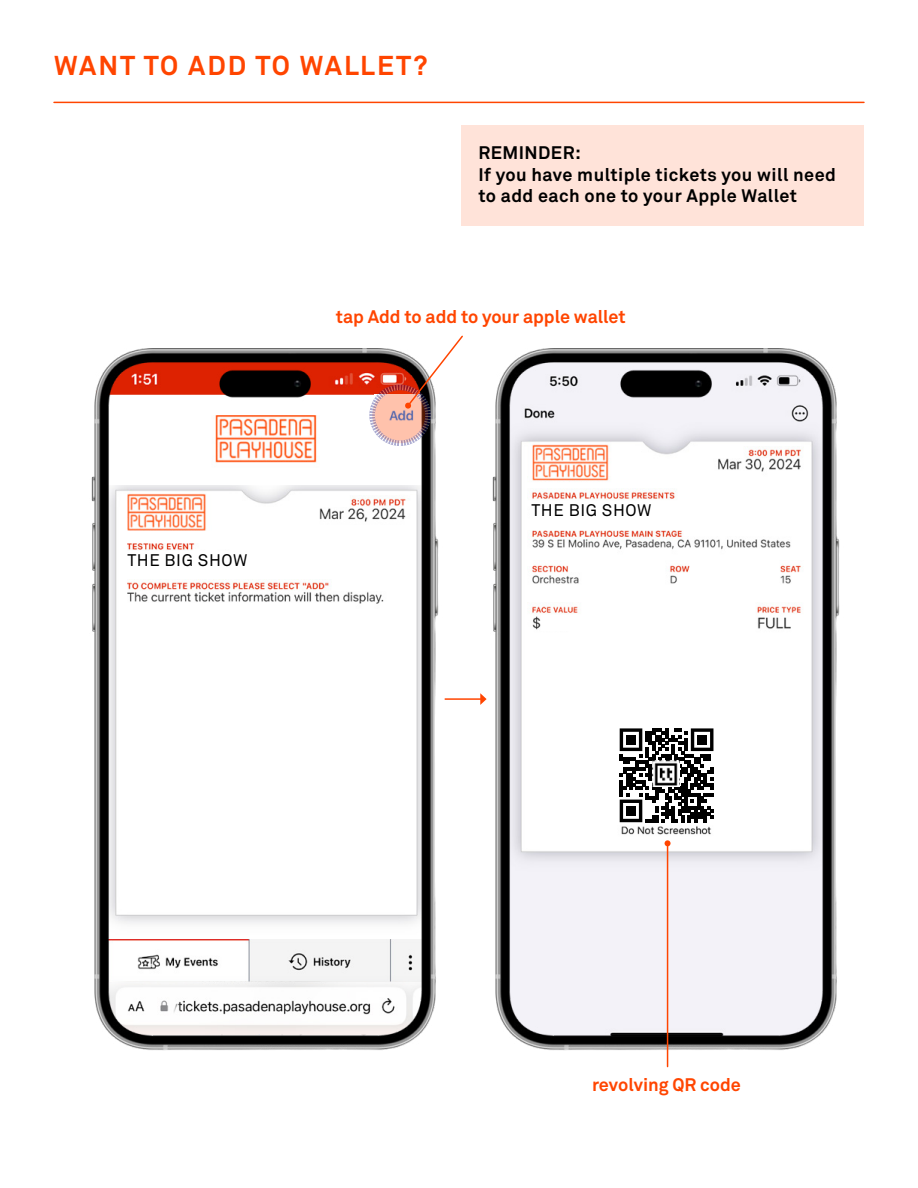
<style>
.page{position:relative;width:918px;height:1188px;background:#fff}
.page>*{position:absolute;margin:0;border:0;box-sizing:border-box;transform-origin:0 0}
.t1{font:700 27px "Akkurat Std";letter-spacing:.075em;color:#ff4500}
.t2{font:700 18px/21.6px "Akkurat Std";letter-spacing:.025em;color:#000}
.t3{font:700 18px "Akkurat Std";color:#ff4500}
.t4{font:16.65px "Akkurat Std";letter-spacing:.035em;color:#000}
</style>
<div class="page">
<div style="left:461px;top:125px;width:403px;height:101px;background:#ffe3d9"></div>
<hr style="left:54px;top:102px;width:810px;height:1px;background:#ff4500">
<img style="left:91px;top:348px;width:347px;height:703px">
<div style="left:126px;top:551px;width:117px;height:22px;background:#fff"></div>
<img style="left:438px;top:348px;width:402px;height:720px">
<div style="left:613px;top:722px;width:107px;height:103px;background:#fff"></div>
<svg style="left:620px;top:728px;width:93px;height:94px"></svg>
<div style="left:626px;top:735px;width:10px;height:10px;background:#000"></div>
<div style="left:697px;top:735px;width:10px;height:10px;background:#000"></div>
<div style="left:626px;top:806px;width:10px;height:10px;background:#000"></div>
<img style="left:653px;top:761px;width:26px;height:26px">
<div style="left:530px;top:502px;width:117px;height:21px;background:#fff"></div>
<div style="left:541px;top:615px;width:41px;height:16px;background:#fff"></div>
<hr style="left:445px;top:698px;width:36px;height:2px;background:#ff4500">
<svg style="left:480px;top:693px;width:7px;height:12px"></svg>
<svg style="left:368px;top:335px;width:96px;height:112px"></svg>
<hr style="left:667px;top:843px;width:1px;height:224px;background:#ff4500">
<svg style="left:665px;top:840px;width:6px;height:6px"></svg>
<h1 class="t1" style="left:54px;top:49px;width:375px">WANT TO ADD TO WALLET?</h1>
<p class="t2" style="left:478px;top:142px;width:359px">REMINDER:<br>If you have multiple tickets you will need to add each one to your Apple Wallet</p>
<p class="t3" style="left:336px;top:305px;width:291px">tap Add to add to your apple wallet</p>
<p class="t4" style="left:127px;top:550px;width:122px">THE BIG SHOW</p>
<p class="t4" style="left:531px;top:500px;width:122px">THE BIG SHOW</p>
<p class="t3" style="left:592px;top:1073px;width:150px">revolving QR code</p>
</div>
